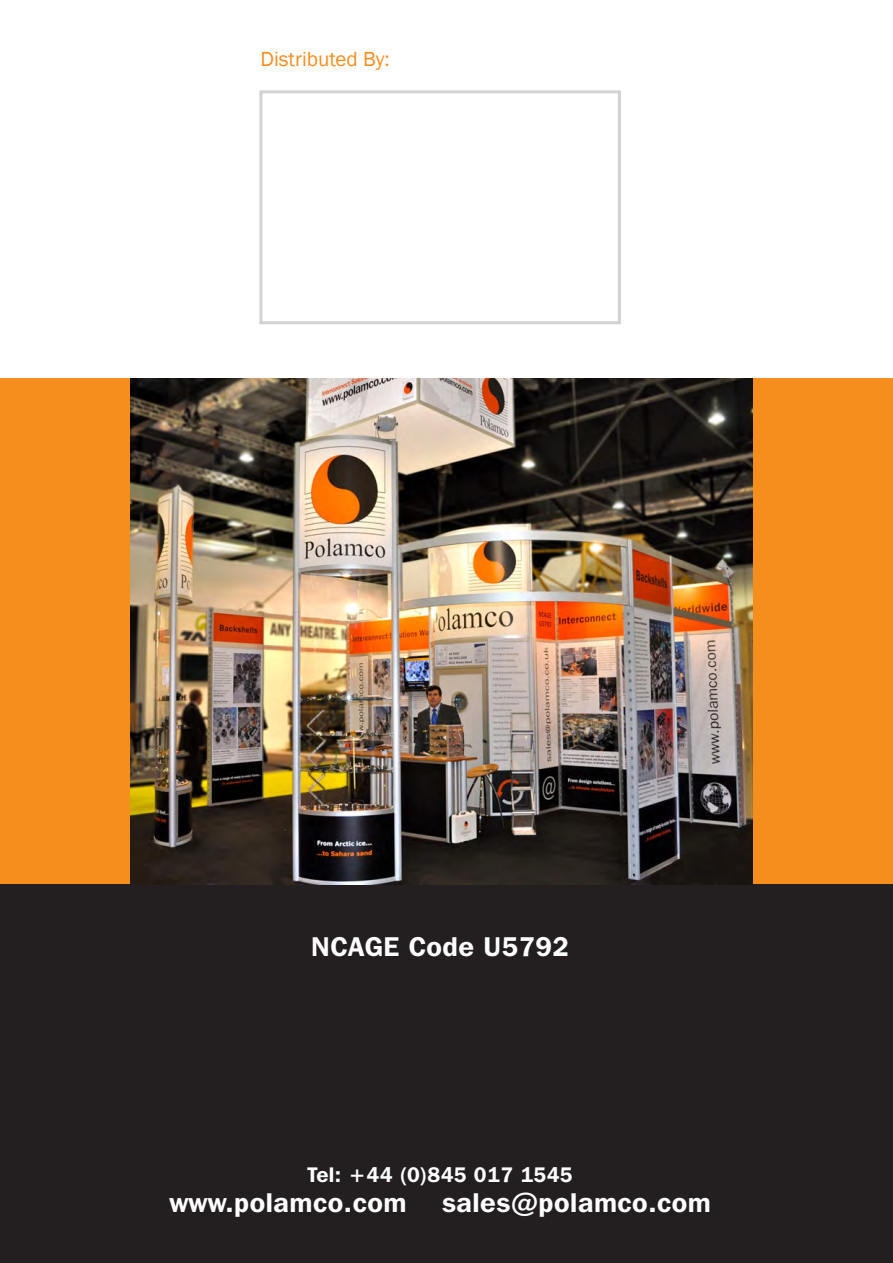
<style>
.page{position:relative;width:893px;height:1263px;background:#fff}
.page>*{position:absolute;margin:0;border:0;box-sizing:border-box;transform-origin:0 0}
.Footer-Text_align-ce{font:600 27px "Franklin Gothic IT Cby BT";letter-spacing:.02em;color:#fff}
.Footer-Text_align-ce-2{font:600 21px "Franklin Gothic IT Cby BT";letter-spacing:.02em;color:#fff}
.Distributed_By{font:21px "Franklin Gothic";color:#f68e1e}
</style>
<div class="page">
<div style="left:0;top:378px;width:893px;height:506px;background:#f68e1e"></div>
<div style="left:0;top:884px;width:893px;height:379px;background:#231f20"></div>
<img style="left:131px;top:378px;width:622px;height:506px">
<div style="left:259px;top:90px;width:362px;height:234px;border:3px solid #d1d2d4"></div>
<p class="Distributed_By" style="left:260px;top:46px;width:131px">Distributed By:</p>
<p class="Footer-Text_align-ce" style="left:311px;top:929px;width:259px">NCAGE Code U5792</p>
<p class="Footer-Text_align-ce-2" style="left:308px;top:1161px;width:267px">Tel: +44 (0)845 017 1545</p>
<p class="Footer-Text_align-ce" style="left:169px;top:1185px;width:239px">www.polamco.com</p>
<p class="Footer-Text_align-ce" style="left:442px;top:1185px;width:270px">sales@polamco.com</p>
</div>
